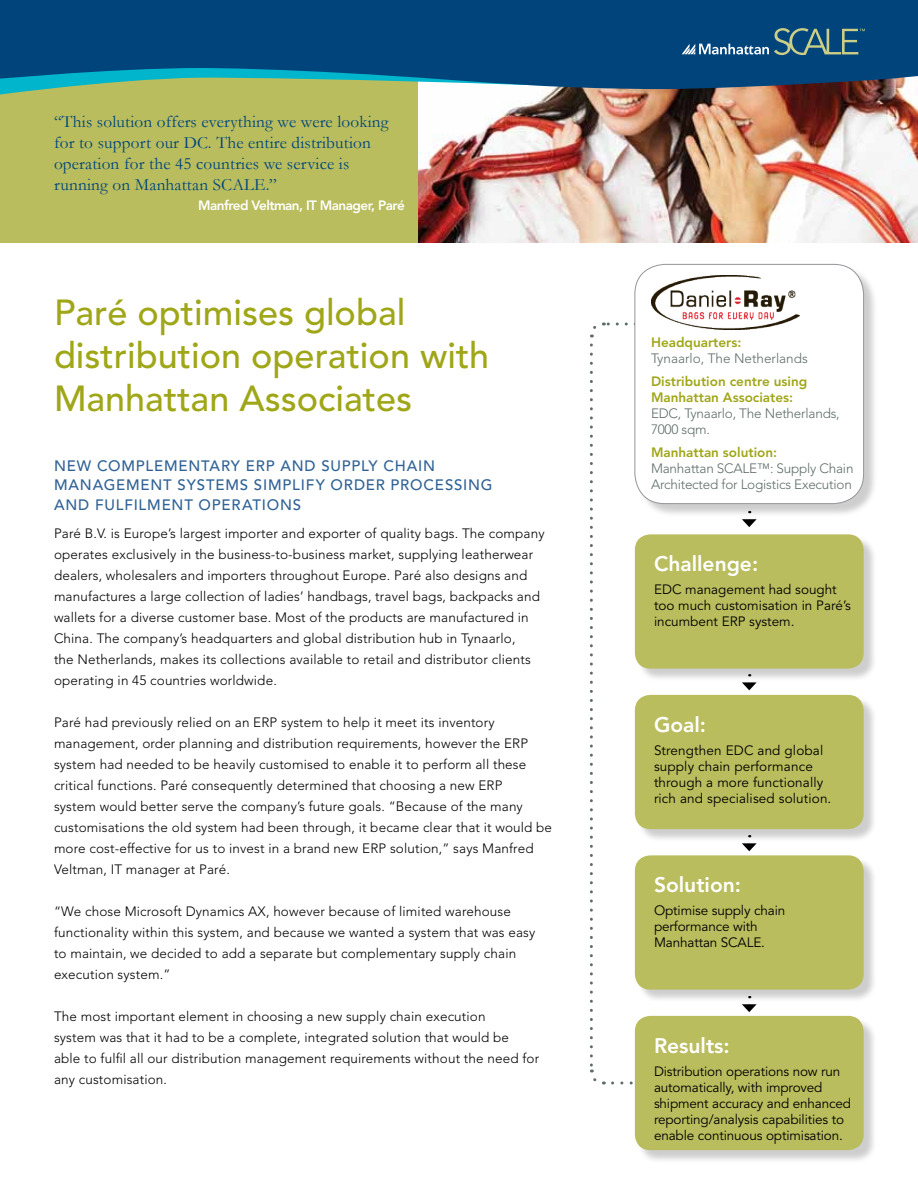
<style>
.page{position:relative;width:918px;height:1188px;background:#fff}
.page>*{position:absolute;margin:0;border:0;box-sizing:border-box;transform-origin:0 0}
.t1{font:500 36px/43.2px "Avenir";color:#9fa617}
.t2{font:800 21px "Avenir";color:#fff}
.t3{font:17.25px/21px "Garamond";letter-spacing:.01em;color:#00447c}
.t4{font:500 15px/19.5px "Avenir";letter-spacing:.055em;color:#306295}
.t5{font:300 13.5px/21px "Avenir";letter-spacing:.01em;color:#000}
.t6{font:13.5px/16.2px "Avenir";letter-spacing:-.01em;color:#000}
.t7{font:300 13.5px/16.2px "Avenir";letter-spacing:-.015em;color:#5e6e66}
.t8{font:13.5px/16.2px "Avenir";letter-spacing:.01em;color:#000}
.t9{font:800 13.5px/16.2px "Avenir";color:#9fa617}
.t10{font:800 13.5px "Avenir";letter-spacing:-.04em;color:#fff}
</style>
<div class="page">
<svg style="left:742px;top:519px;width:15px;height:8px"></svg>
<svg style="left:742px;top:682px;width:15px;height:8px"></svg>
<svg style="left:742px;top:843px;width:15px;height:8px"></svg>
<svg style="left:742px;top:1004px;width:15px;height:8px"></svg>
<svg style="left:590px;top:323px;width:45px;height:15px"></svg>
<svg style="left:590px;top:345px;width:14px;height:740px"></svg>
<svg style="left:613px;top:1082px;width:22px;height:3px"></svg>
<div style="left:636px;top:536px;width:241px;height:146px;background:#000;opacity:.2"></div>
<div style="left:635px;top:534px;width:229px;height:135px;background:#b9bd5d;border-radius:15px"></div>
<div style="left:636px;top:696px;width:241px;height:147px;background:#000;opacity:.2"></div>
<div style="left:635px;top:695px;width:229px;height:134px;background:#b9bd5d;border-radius:15px"></div>
<div style="left:636px;top:857px;width:241px;height:146px;background:#000;opacity:.2"></div>
<div style="left:635px;top:855px;width:229px;height:135px;background:#b9bd5d;border-radius:15px"></div>
<div style="left:636px;top:1017px;width:241px;height:147px;background:#000;opacity:.2"></div>
<div style="left:635px;top:1016px;width:229px;height:134px;background:#b9bd5d;border-radius:15px"></div>
<div style="left:636px;top:266px;width:242px;height:251px;background:#000;opacity:.2"></div>
<div style="left:635px;top:264px;width:229px;height:240px;background:#fff;border-radius:30px"></div>
<div style="left:635px;top:264px;width:229px;height:240px;border:1px solid #939598;border-radius:30px"></div>
<div style="left:0;top:0;width:418px;height:243px;background:#b9bd5d"></div>
<img style="left:418px;top:89px;width:500px;height:154px">
<svg style="left:0;top:89px;width:588px;height:9px"></svg>
<svg style="left:0;top:0;width:918px;height:89px;background:#0c517f"></svg>
<img style="left:651px;top:276px;width:148px;height:54px">
<svg style="left:682px;top:28px;width:183px;height:27px;background:#2f6587"></svg>
<p class="t3" style="left:54px;top:111px;width:336px">“This solution offers everything we were looking for to support our DC. The entire distribution operation for the 45 countries we service is running on Manhattan SCALE.”</p>
<p class="t10" style="left:198px;top:197px;width:208px">Manfred Veltman, IT Manager, Paré</p>
<h1 class="t1" style="left:54px;top:291px;width:437px">Paré optimises global distribution operation with<br>Manhattan Associates</h1>
<p class="t4" style="left:54px;top:456px;width:440px">NEW COMPLEMENTARY ERP AND SUPPLY CHAIN<br>MANAGEMENT SYSTEMS SIMPLIFY ORDER PROCESSING<br>AND FULFILMENT OPERATIONS</p>
<p class="t5" style="left:54px;top:523px;width:492px">Paré B.V. is Europe’s largest importer and exporter of quality bags. The company operates exclusively in the business-to-business market, supplying leatherwear dealers, wholesalers and importers throughout Europe. Paré also designs and manufactures a large collection of ladies’ handbags, travel bags, backpacks and wallets for a diverse customer base. Most of the products are manufactured in China. The company’s headquarters and global distribution hub in Tynaarlo,<br>the Netherlands, makes its collections available to retail and distributor clients operating in 45 countries worldwide.</p>
<p class="t5" style="left:54px;top:712px;width:500px">Paré had previously relied on an ERP system to help it meet its inventory management, order planning and distribution requirements, however the ERP system had needed to be heavily customised to enable it to perform all these critical functions. Paré consequently determined that choosing a new ERP<br>system would better serve the company’s future goals. “Because of the many customisations the old system had been through, it became clear that it would be more cost-effective for us to invest in a brand new ERP solution,” says Manfred Veltman, IT manager at Paré.</p>
<p class="t5" style="left:54px;top:901px;width:483px">“We chose Microsoft Dynamics AX, however because of limited warehouse functionality within this system, and because we wanted a system that was easy to maintain, we decided to add a separate but complementary supply chain execution system.”</p>
<p class="t5" style="left:54px;top:1006px;width:487px">The most important element in choosing a new supply chain execution<br>system was that it had to be a complete, integrated solution that would be<br>able to fulfil all our distribution management requirements without the need for any customisation.</p>
<p class="t9" style="left:651px;top:334px;width:92px">Headquarters:</p>
<p class="t7" style="left:651px;top:351px;width:158px">Tynaarlo, The Netherlands</p>
<p class="t9" style="left:651px;top:373px;width:158px">Distribution centre using<br>Manhattan Associates:</p>
<p class="t7" style="left:651px;top:405px;width:190px">EDC, Tynaarlo, The Netherlands,<br>7000 sqm.</p>
<p class="t9" style="left:651px;top:444px;width:128px">Manhattan solution:</p>
<p class="t7" style="left:651px;top:460px;width:204px">Manhattan SCALE™: Supply Chain<br>Architected for Logistics Execution</p>
<h2 class="t2" style="left:654px;top:551px;width:106px">Challenge:</h2>
<p class="t6" style="left:654px;top:582px;width:198px">EDC management had sought too much customisation in Paré’s incumbent ERP system.</p>
<h2 class="t2" style="left:654px;top:712px;width:54px">Goal:</h2>
<p class="t8" style="left:654px;top:742px;width:179px">Strengthen EDC and global supply chain performance through a more functionally rich and specialised solution.</p>
<h2 class="t2" style="left:654px;top:872px;width:89px">Solution:</h2>
<p class="t6" style="left:654px;top:903px;width:133px">Optimise supply chain performance with<br>Manhattan SCALE.</p>
<h2 class="t2" style="left:654px;top:1033px;width:77px">Results:</h2>
<p class="t6" style="left:654px;top:1063px;width:199px">Distribution operations now run automatically, with improved shipment accuracy and enhanced reporting/analysis capabilities to enable continuous optimisation.</p>
</div>
